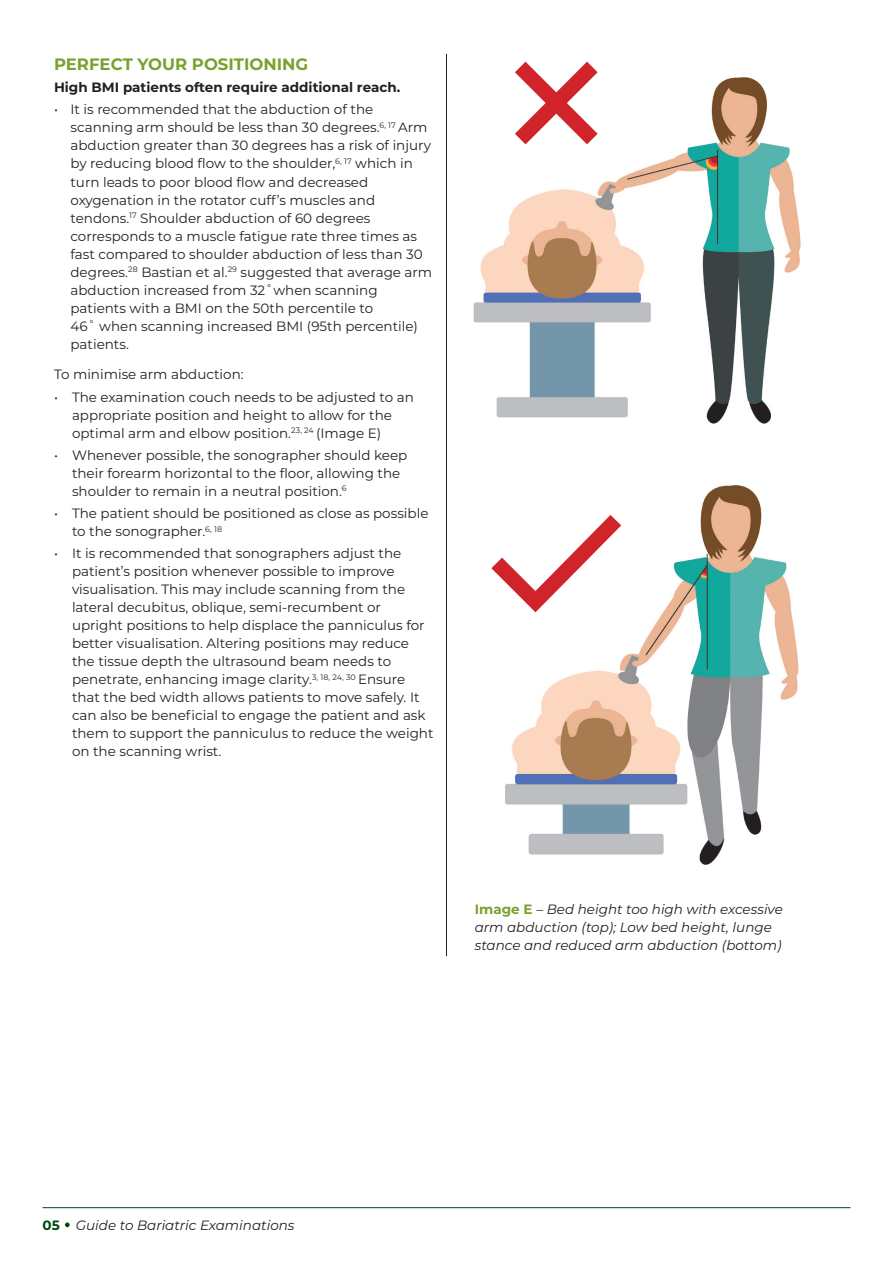
<style>
.page{position:relative;width:893px;height:1263px;background:#fff}
.page>*{position:absolute;margin:0;border:0;box-sizing:border-box;transform-origin:0 0}
.t1{font:700 16.5px "Montserrat";color:#78a22d}
.t2{font:13.5px/18px "Montserrat";color:#231f20}
.t3{font:italic 13.5px/18px "Montserrat";color:#231f20}
.t4{font:700 13.5px "Montserrat";color:#231f20}
.t5{font:700 13.5px "Montserrat";color:#004710}
.s1{font-weight:700;font-style:normal;color:#78a22d}
</style>
<div class="page">
<img style="left:473px;top:77px;width:328px;height:347px">
<img style="left:505px;top:485px;width:294px;height:380px">
<hr style="left:43px;top:1207px;width:807px;height:1px;background:#004710">
<svg style="left:65px;top:1222px;width:5px;height:5px"></svg>
<svg style="left:499px;top:61px;width:114px;height:99px"></svg>
<svg style="left:491px;top:499px;width:146px;height:124px"></svg>
<hr style="left:446px;top:54px;width:1px;height:902px;background:#231f20">
<p class="t1" style="left:54px;top:52px;width:256px">PERFECT YOUR POSITIONING</p>
<p class="t4" style="left:54px;top:78px;width:348px">High BMI patients often require additional reach.</p>
<p class="t2" style="left:70px;top:100px;width:363px;text-indent:-16px">• It is recommended that the abduction of the scanning arm should be less than 30 degrees.<sup>6,</sup> <sup>17</sup> Arm abduction greater than 30 degrees has a risk of injury by reducing blood flow to the shoulder,<sup>6,</sup> <sup>17</sup> which in turn leads to poor blood flow and decreased oxygenation in the rotator cuff’s muscles and tendons.<sup>17</sup> Shoulder abduction of 60 degrees corresponds to a muscle fatigue rate three times as fast compared to shoulder abduction of less than 30 degrees.<sup>28</sup> Bastian et al.<sup>29</sup> suggested that average arm abduction increased from 32˚when scanning patients with a BMI on the 50th percentile to<br>46˚ when scanning increased BMI (95th percentile) patients.</p>
<p class="t2" style="left:54px;top:365px;width:191px">To minimise arm abduction:</p>
<p class="t2" style="left:72px;top:387px;width:343px;text-indent:-18px">• The examination couch needs to be adjusted to an appropriate position and height to allow for the optimal arm and elbow position.<sup>23,</sup> <sup>24</sup> (Image E)</p>
<p class="t2" style="left:72px;top:445px;width:337px;text-indent:-18px">• Whenever possible, the sonographer should keep their forearm horizontal to the floor, allowing the shoulder to remain in a neutral position.<sup>6</sup></p>
<p class="t2" style="left:72px;top:504px;width:358px;text-indent:-18px">• The patient should be positioned as close as possible to the sonographer.<sup>6,</sup> <sup>18</sup></p>
<p class="t2" style="left:72px;top:544px;width:363px;text-indent:-18px">• It is recommended that sonographers adjust the patient’s position whenever possible to improve visualisation. This may include scanning from the lateral decubitus, oblique, semi-recumbent or upright positions to help displace the panniculus for better visualisation. Altering positions may reduce the tissue depth the ultrasound beam needs to penetrate, enhancing image clarity.<sup>3,</sup> <sup>18,</sup> <sup>24,</sup> <sup>30</sup> Ensure that the bed width allows patients to move safely. It can also be beneficial to engage the patient and ask them to support the panniculus to reduce the weight on the scanning wrist.</p>
<p class="t3" style="left:475px;top:900px;width:310px"><span class="s1">Image E</span> – Bed height too high with excessive arm abduction (top); Low bed height, lunge stance and reduced arm abduction (bottom)</p>
<p class="t5" style="left:43px;top:1215px;width:19px">05</p>
<p class="t3" style="left:76px;top:1215px;width:220px">Guide to Bariatric Examinations</p>
</div>
